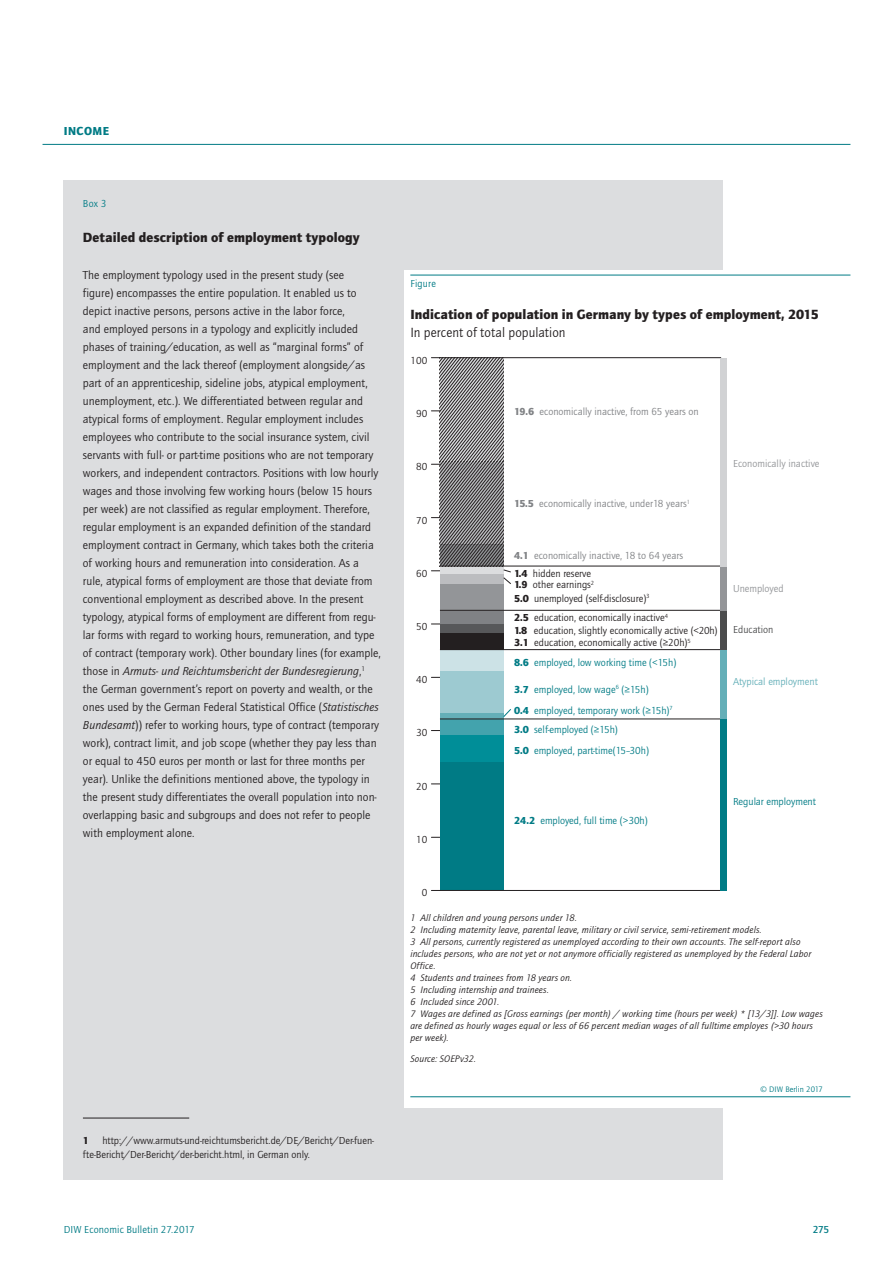
<style>
.page{position:relative;width:893px;height:1263px;background:#fff}
.page>*{position:absolute;margin:0;border:0;box-sizing:border-box;transform-origin:0 0}
.t1{font:900 13.8px "Quay Sans ITC Std";letter-spacing:.005em;color:#231f20}
.t2{font:13.8px "Quay Sans ITC Std";letter-spacing:.005em;color:#231f20}
.t3{font:12px/18px "Quay Sans ITC Std";letter-spacing:.005em;color:#231f20}
.t4{font:900 12px "Quay Sans ITC Std";color:#007b85}
.t5{font:10.5px/13.5px "Quay Sans ITC Std";color:#231f20}
.t6{font:10.5px "Quay Sans ITC Std";color:#007b85}
.t7{font:10.5px "Quay Sans ITC Std";color:#808285}
.t8{font:10.5px "Quay Sans ITC Std";color:#939598}
.t9{font:10.5px "Quay Sans ITC Std";color:#64afb8}
.t10{font:10.5px "Quay Sans ITC Std";color:#4b4c4d}
.t11{font:500 10.5px "Quay Sans ITC Std";color:#007b85}
.t12{font:900 10.5px "Quay Sans ITC Std";color:#231f20}
.t13{font:italic 9.75px/12px "Quay Sans ITC Std";letter-spacing:.015em;color:#231f20}
.t14{font:8.25px "Quay Sans ITC Std";letter-spacing:.01em;color:#007b85}
.s1{font-style:italic}
.s2{font-weight:900}
</style>
<div class="page">
<hr style="left:43px;top:144px;width:807px;height:1px;background:#007b85">
<div style="left:64px;top:180px;width:659px;height:999px;background:#dcdddf"></div>
<hr style="left:83px;top:1118px;width:106px;height:1px;background:#231f20">
<div style="left:404px;top:270px;width:425px;height:837px;background:#fff"></div>
<hr style="left:410px;top:275px;width:440px;height:1px;background:#007b85">
<hr style="left:410px;top:1096px;width:440px;height:1px;background:#007b85">
<div style="left:440px;top:761px;width:64px;height:129px;background:#007b85"></div>
<div style="left:440px;top:735px;width:64px;height:26px;background:#008e98"></div>
<div style="left:440px;top:719px;width:64px;height:16px;background:#43a3ad"></div>
<div style="left:440px;top:713px;width:64px;height:6px;background:#64afb8"></div>
<div style="left:440px;top:671px;width:64px;height:42px;background:#9dcad1"></div>
<div style="left:440px;top:650px;width:64px;height:21px;background:#cce2e6"></div>
<div style="left:440px;top:633px;width:64px;height:17px;background:#231f20"></div>
<div style="left:440px;top:623px;width:64px;height:10px;background:#57585a"></div>
<div style="left:440px;top:610px;width:64px;height:13px;background:#808285"></div>
<div style="left:440px;top:584px;width:64px;height:26px;background:#939598"></div>
<hr style="left:440px;top:719px;width:281px;height:1px;background:#231f20">
<hr style="left:440px;top:649px;width:281px;height:1px;background:#231f20">
<hr style="left:440px;top:610px;width:281px;height:1px;background:#231f20">
<hr style="left:440px;top:566px;width:281px;height:1px;background:#231f20">
<hr style="left:440px;top:357px;width:281px;height:1px;background:#231f20">
<hr style="left:440px;top:890px;width:281px;height:1px;background:#231f20">
<svg style="left:503px;top:709px;width:8px;height:8px"></svg>
<svg style="left:431px;top:357px;width:80px;height:227px"></svg>
<div style="left:721px;top:719px;width:6px;height:171px;background:#007b85"></div>
<div style="left:721px;top:649px;width:6px;height:70px;background:#64afb8"></div>
<div style="left:721px;top:610px;width:6px;height:39px;background:#4b4c4d"></div>
<div style="left:721px;top:566px;width:6px;height:44px;background:#939598"></div>
<div style="left:721px;top:358px;width:6px;height:208px;background:#d1d2d4"></div>
<p class="t4" style="left:64px;top:123px;width:14px">Income</p>
<p class="t6" style="left:83px;top:197px;width:25px">Box 3</p>
<p class="t1" style="left:83px;top:229px;width:279px">Detailed description of employment typology</p>
<p class="t3" style="left:83px;top:266px;width:299px">The employment typology used in the present study (see<br>figure) encompasses the entire population. It enabled us to depict inactive persons, persons active in the labor force,<br>and employed persons in a typology and explicitly included phases of training/education, as well as “marginal forms” of employment and the lack thereof (employment alongside/as part of an apprenticeship, sideline jobs, atypical employment, unemployment, etc.). We differentiated between regular and atypical forms of employment. Regular employment includes employees who contribute to the social insurance system, civil servants with full- or part-time positions who are not temporary workers, and independent contractors. Positions with low hourly wages and those involving few working hours (below 15 hours per week) are not classified as regular employment. Therefore, regular employment is an expanded definition of the standard employment contract in Germany, which takes both the criteria of working hours and remuneration into consideration. As a rule, atypical forms of employment are those that deviate from conventional employment as described above. In the present typology, atypical forms of employment are different from regu&shy;lar forms with regard to working hours, remuneration, and type of contract (temporary work). Other boundary lines (for example, those in <span class="s1">Armuts- und Reichtumsbericht der Bundesregierung</span>,<sup>1 </sup>the German government’s report on poverty and wealth, or the ones used by the German Federal Statistical Office (<span class="s1">Statistisches Bundesamt</span>)) refer to working hours, type of contract (temporary work), contract limit, and job scope (whether they pay less than or equal to 450 euros per month or last for three months per year). Unlike the definitions mentioned above, the typology in the present study differentiates the overall population into non&shy;overlapping basic and subgroups and does not refer to people with employment alone.</p>
<p class="t5" style="left:83px;top:1134px;width:292px;text-indent:19px">http://www.armuts-und-reichtumsbericht.de/DE/Bericht/Der-fuen&shy;fte-Bericht/Der-Bericht/der-bericht.html, in German only.</p>
<p class="t12" style="left:83px;top:1134px;width:8px">1</p>
<p class="t6" style="left:410px;top:277px;width:27px">Figure</p>
<p class="t1" style="left:410px;top:306px;width:410px">Indication of population in Germany by types of employment, 2015</p>
<p class="t2" style="left:410px;top:324px;width:157px">In percent of total population</p>
<p class="t5" style="left:411px;top:353px;width:18px">100</p>
<p class="t5" style="left:416px;top:406px;width:13px">90</p>
<p class="t5" style="left:416px;top:460px;width:13px">80</p>
<p class="t5" style="left:416px;top:513px;width:13px">70</p>
<p class="t5" style="left:416px;top:566px;width:13px">60</p>
<p class="t5" style="left:416px;top:620px;width:13px">50</p>
<p class="t5" style="left:416px;top:673px;width:13px">40</p>
<p class="t5" style="left:416px;top:726px;width:13px">30</p>
<p class="t5" style="left:416px;top:779px;width:13px">20</p>
<p class="t5" style="left:416px;top:833px;width:13px">10</p>
<p class="t5" style="left:422px;top:886px;width:7px">0</p>
<p class="t7" style="left:514px;top:405px;width:186px"><span class="s2">19.6</span> economically inactive, from 65 years on</p>
<p class="t7" style="left:514px;top:498px;width:178px"><span class="s2">15.5</span> economically inactive, under18 years<sup>1</sup></p>
<p class="t8" style="left:733px;top:457px;width:88px">Economically inactive</p>
<p class="t7" style="left:514px;top:550px;width:171px"><span class="s2">4.1</span> economically inactive, 18 to 64 years</p>
<p class="t5" style="left:514px;top:567px;width:78px"><span class="s2">1.4</span> hidden reserve</p>
<p class="t5" style="left:514px;top:578px;width:82px"><span class="s2">1.9</span> other earnings<sup>2</sup></p>
<p class="t5" style="left:514px;top:592px;width:137px"><span class="s2">5.0</span> unemployed (self-disclosure)<sup>3</sup></p>
<p class="t5" style="left:514px;top:611px;width:155px"><span class="s2">2.5</span> education, economically inactive<sup>4</sup></p>
<p class="t5" style="left:514px;top:624px;width:205px"><span class="s2">1.8</span> education, slightly economically active (&lt;20h)</p>
<p class="t5" style="left:514px;top:636px;width:178px"><span class="s2">3.1</span> education, economically active (≥20h)<sup>5</sup></p>
<p class="t6" style="left:514px;top:656px;width:164px"><span class="s2">8.6</span> employed, low working time (&lt;15h)</p>
<p class="t6" style="left:514px;top:683px;width:136px"><span class="s2">3.7</span> employed, low wage<sup>6</sup> (≥15h)</p>
<p class="t6" style="left:514px;top:704px;width:160px"><span class="s2">0.4</span> employed, temporary work (≥15h)<sup>7</sup></p>
<p class="t6" style="left:514px;top:724px;width:105px"><span class="s2">3.0</span> self-employed (≥15h)</p>
<p class="t6" style="left:514px;top:745px;width:136px"><span class="s2">5.0</span> employed, part-time(15–30h)</p>
<p class="t8" style="left:733px;top:583px;width:52px">Unemployed</p>
<p class="t10" style="left:733px;top:623px;width:42px">Education</p>
<p class="t9" style="left:733px;top:675px;width:86px">Atypical employment</p>
<p class="t6" style="left:514px;top:814px;width:135px"><span class="s2">24.2</span> employed, full time (&gt;30h)</p>
<p class="t6" style="left:733px;top:795px;width:84px">Regular employment</p>
<p class="t13" style="left:410px;top:912px;width:414px">1 All children and young persons under 18.<br>2 Including maternity leave, parental leave, military or civil service, semi-retirement models.<br>3 All persons, currently registered as unemployed according to their own accounts. The self-report also includes persons, who are not yet or not anymore officially registered as unemployed by the Federal Labor Office.<br>4 Students and trainees from 18 years on.<br>5 Including internship and trainees.<br>6 Included since 2001.<br>7 Wages are defined as [Gross earnings (per month) / working time (hours per week) * [13/3]]. Low wages are defined as hourly wages equal or less of 66 percent median wages of all fulltime employes (&gt;30 hours per week).</p>
<p class="t13" style="left:410px;top:1052px;width:67px">Source: SOEPv32.</p>
<p class="t14" style="left:761px;top:1084px;width:64px">© DIW Berlin 2017</p>
<p class="t6" style="left:64px;top:1223px;width:133px">DIW Economic Bulletin 27.2017</p>
<p class="t11" style="left:813px;top:1223px;width:18px">275</p>
</div>
